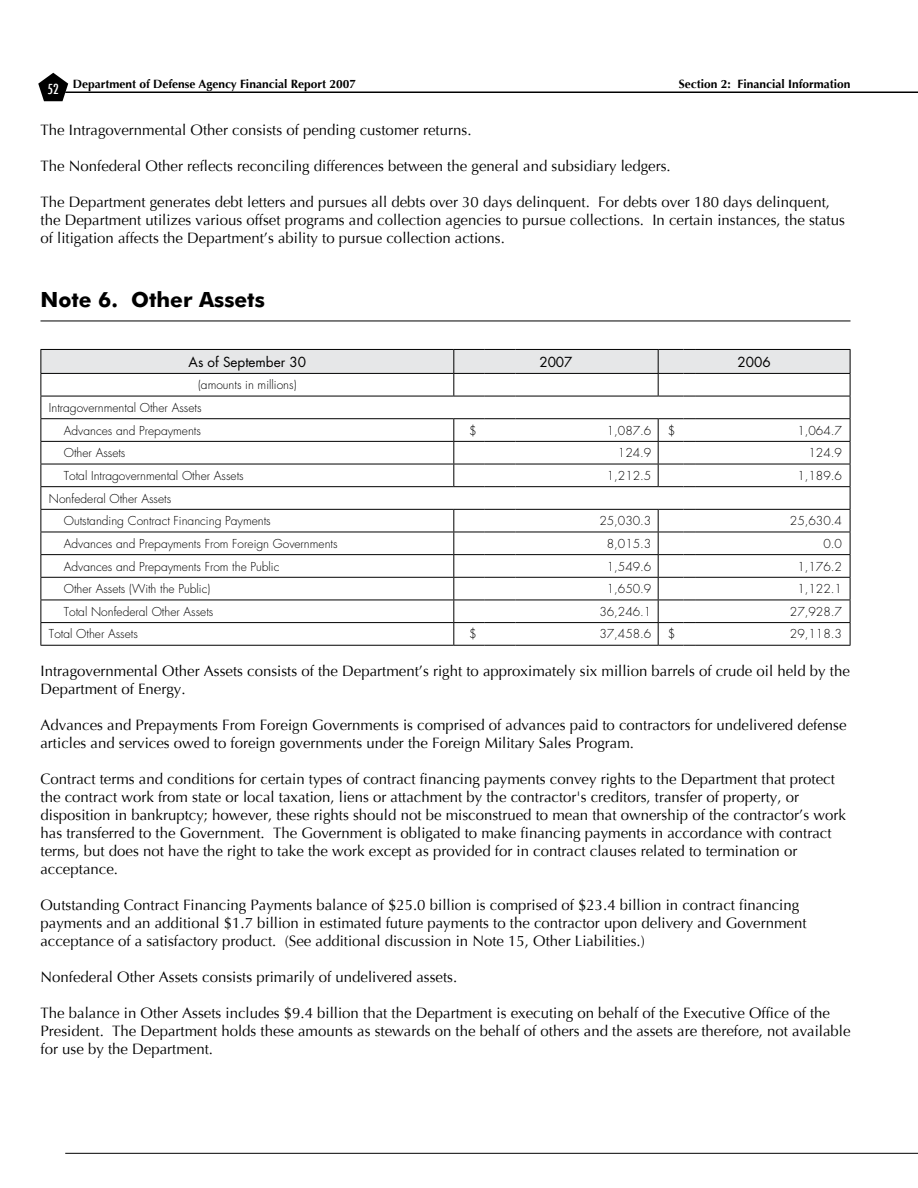
<style>
.page{position:relative;width:918px;height:1188px;background:#fff}
.page>*{position:absolute;margin:0;border:0;box-sizing:border-box;transform-origin:0 0}
.t1{font:700 21px "Futura BT";color:#000}
.t2{font:15px/18px "Optima";color:#000}
.t3{font:13.5px "Futura";color:#000}
.t4{font:300 12px/22.6px "Futura";color:#000}
.t5{font:700 12px "Optima";color:#000}
.s1{font-family:"Futura";font-weight:500;font-stretch:condensed;font-size:13.5px;color:#fff}
</style>
<div class="page">
<svg style="left:38px;top:73px;width:30px;height:28px"></svg>
<hr style="left:65px;top:92px;width:853px;height:1px;background:#000">
<hr style="left:65px;top:1153px;width:853px;height:1px;background:#000">
<hr style="left:40px;top:321px;width:810px;height:1px;background:#000">
<svg style="left:40px;top:349px;width:811px;height:297px"></svg>
<hr style="left:695px;top:645px;width:155px;height:1px;background:#000">
<p class="t5" style="left:48px;top:77px;width:310px"><span class="s1">52</span> Department of Defense Agency Financial Report 2007</p>
<p class="t5" style="left:679px;top:77px;width:173px">Section 2: Financial Information</p>
<p class="t2" style="left:41px;top:121px;width:432px">The Intragovernmental Other consists of pending customer returns.</p>
<p class="t2" style="left:41px;top:157px;width:632px">The Nonfederal Other reflects reconciling differences between the general and subsidiary ledgers.</p>
<p class="t2" style="left:41px;top:193px;width:806px">The Department generates debt letters and pursues all debts over 30 days delinquent. For debts over 180 days delinquent, the Department utilizes various offset programs and collection agencies to pursue collections. In certain instances, the status of litigation affects the Department’s ability to pursue collection actions.</p>
<h1 class="t1" style="left:40px;top:287px;width:226px">Note 6. Other Assets</h1>
<p class="t3" style="left:189px;top:353px;width:119px">As of September 30</p>
<p class="t3" style="left:539px;top:353px;width:35px">2007</p>
<p class="t3" style="left:738px;top:353px;width:35px">2006</p>
<p class="t4" style="left:198px;top:374px;width:100px">(amounts in millions)</p>
<p class="t4" style="left:49px;top:397px;width:154px">Intragovernmental Other Assets</p>
<p class="t4" style="left:64px;top:419px;width:139px">Advances and Prepayments</p>
<p class="t4" style="left:469px;top:419px;width:9px">$</p>
<p class="t4" style="left:607px;top:419px;width:46px">1,087.6</p>
<p class="t4" style="left:668px;top:419px;width:9px">$</p>
<p class="t4" style="left:797px;top:419px;width:46px">1,064.7</p>
<p class="t4" style="left:64px;top:442px;width:63px">Other Assets</p>
<p class="t4" style="left:618px;top:442px;width:35px">124.9</p>
<p class="t4" style="left:809px;top:442px;width:35px">124.9</p>
<p class="t4" style="left:64px;top:465px;width:181px">Total Intragovernmental Other Assets</p>
<p class="t4" style="left:607px;top:465px;width:46px">1,212.5</p>
<p class="t4" style="left:797px;top:465px;width:46px">1,189.6</p>
<p class="t4" style="left:64px;top:487px;width:208px;text-indent:-15px">Nonfederal Other Assets<br>Outstanding Contract Financing Payments</p>
<p class="t4" style="left:599px;top:510px;width:54px">25,030.3</p>
<p class="t4" style="left:790px;top:510px;width:54px">25,630.4</p>
<p class="t4" style="left:64px;top:533px;width:275px">Advances and Prepayments From Foreign Governments</p>
<p class="t4" style="left:607px;top:533px;width:46px">8,015.3</p>
<p class="t4" style="left:823px;top:533px;width:20px">0.0</p>
<p class="t4" style="left:64px;top:555px;width:217px">Advances and Prepayments From the Public</p>
<p class="t4" style="left:607px;top:555px;width:46px">1,549.6</p>
<p class="t4" style="left:797px;top:555px;width:46px">1,176.2</p>
<p class="t4" style="left:64px;top:578px;width:148px">Other Assets (With the Public)</p>
<p class="t4" style="left:607px;top:578px;width:46px">1,650.9</p>
<p class="t4" style="left:797px;top:578px;width:46px">1,122.1</p>
<p class="t4" style="left:64px;top:601px;width:151px">Total Nonfederal Other Assets</p>
<p class="t4" style="left:599px;top:601px;width:54px">36,246.1</p>
<p class="t4" style="left:790px;top:601px;width:54px">27,928.7</p>
<p class="t4" style="left:49px;top:623px;width:90px">Total Other Assets</p>
<p class="t4" style="left:469px;top:623px;width:9px">$</p>
<p class="t4" style="left:599px;top:623px;width:54px">37,458.6</p>
<p class="t4" style="left:668px;top:623px;width:9px">$</p>
<p class="t4" style="left:790px;top:623px;width:54px">29,118.3</p>
<p class="t2" style="left:40px;top:662px;width:811px">Intragovernmental Other Assets consists of the Department’s right to approximately six million barrels of crude oil held by the<br>Department of Energy.</p>
<p class="t2" style="left:40px;top:716px;width:808px">Advances and Prepayments From Foreign Governments is comprised of advances paid to contractors for undelivered defense articles and services owed to foreign governments under the Foreign Military Sales Program.</p>
<p class="t2" style="left:40px;top:770px;width:807px">Contract terms and conditions for certain types of contract financing payments convey rights to the Department that protect the contract work from state or local taxation, liens or attachment by the contractor's creditors, transfer of property, or disposition in bankruptcy; however, these rights should not be misconstrued to mean that ownership of the contractor’s work has transferred to the Government. The Government is obligated to make financing payments in accordance with contract terms, but does not have the right to take the work except as provided for in contract clauses related to termination or acceptance.</p>
<p class="t2" style="left:40px;top:896px;width:768px">Outstanding Contract Financing Payments balance of $25.0 billion is comprised of $23.4 billion in contract financing payments and an additional $1.7 billion in estimated future payments to the contractor upon delivery and Government acceptance of a satisfactory product. (See additional discussion in Note 15, Other Liabilities.)</p>
<p class="t2" style="left:40px;top:968px;width:418px">Nonfederal Other Assets consists primarily of undelivered assets.</p>
<p class="t2" style="left:40px;top:1004px;width:812px">The balance in Other Assets includes $9.4 billion that the Department is executing on behalf of the Executive Office of the<br>President. The Department holds these amounts as stewards on the behalf of others and the assets are therefore, not available for use by the Department.</p>
</div>
